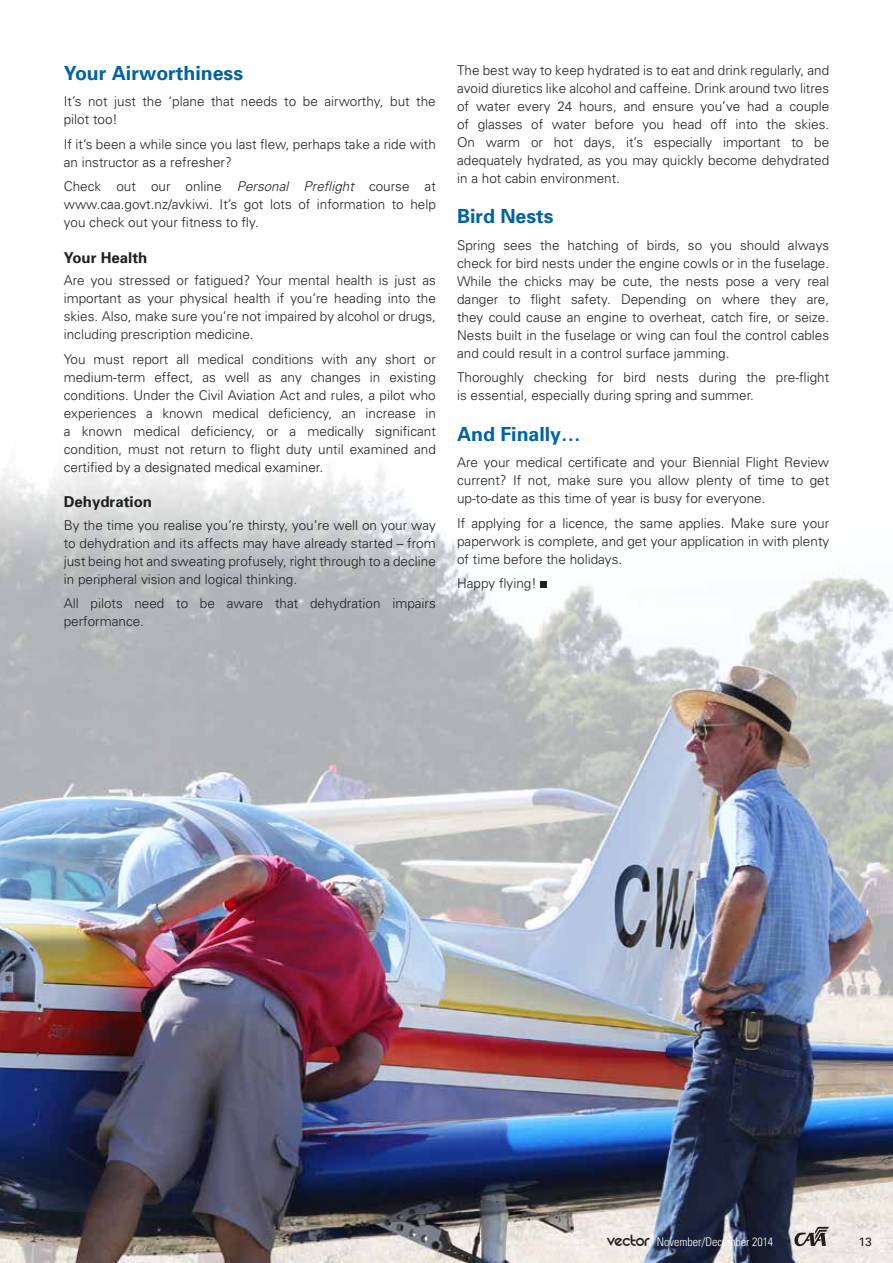
<style>
.page{position:relative;width:893px;height:1263px;background:#fff}
.page>*{position:absolute;margin:0;border:0;box-sizing:border-box;transform-origin:0 0}
.t1{font:700 19.5px "Univers";color:#0063a2}
.t2{font:700 15px "Univers";color:#231f20}
.t3{font:300 13.5px/18px "Univers";color:#231f20;text-align:justify}
.t4{font:300 condensed 12px "Univers";color:#fff}
.t5{font:12px "Univers";color:#231f20}
.s1{font-style:italic}
.s2{font-family:"REZ";font-weight:400;font-stretch:normal;font-size:18px;color:#231f20}
</style>
<div class="page">
<img style="left:0;top:460px;width:893px;height:803px">
<div style="left:540px;top:581px;width:7px;height:7px;background:#231f20"></div>
<svg style="left:794px;top:1227px;width:35px;height:19px"></svg>
<h1 class="t1" style="left:64px;top:60px;width:181px">Your Airworthiness</h1>
<p class="t3" style="left:64px;top:92px;width:374px">It’s not just the ‘plane that needs to be airworthy, but the pilot too!</p>
<p class="t3" style="left:64px;top:134px;width:374px">If it’s been a while since you last flew, perhaps take a ride with an instructor as a refresher?</p>
<p class="t3" style="left:64px;top:177px;width:374px">Check out our online <span class="s1">Personal Preflight</span> course at www.caa.govt.nz/avkiwi. It’s got lots of information to help you check out your fitness to fly.</p>
<p class="t2" style="left:64px;top:248px;width:85px">Your Health</p>
<p class="t3" style="left:64px;top:271px;width:374px">Are you stressed or fatigued? Your mental health is just as important as your physical health if you’re heading into the skies. Also, make sure you’re not impaired by alcohol or drugs, including prescription medicine.</p>
<p class="t3" style="left:64px;top:349px;width:374px">You must report all medical conditions with any short or medium-term effect, as well as any changes in existing conditions. Under the Civil Aviation Act and rules, a pilot who experiences a known medical deficiency, an increase in a known medical deficiency, or a medically significant condition, must not return to flight duty until examined and certified by a designated medical examiner.</p>
<p class="t2" style="left:64px;top:492px;width:90px">Dehydration</p>
<p class="t3" style="left:64px;top:515px;width:374px">By the time you realise you’re thirsty, you’re well on your way to dehydration and its affects may have already started – from just being hot and sweating profusely, right through to a decline in peripheral vision and logical thinking.</p>
<p class="t3" style="left:64px;top:594px;width:374px">All pilots need to be aware that dehydration impairs performance.</p>
<p class="t3" style="left:457px;top:61px;width:374px">The best way to keep hydrated is to eat and drink regularly, and avoid diuretics like alcohol and caffeine. Drink around two litres of water every 24 hours, and ensure you’ve had a couple of glasses of water before you head off into the skies.<br>On warm or hot days, it’s especially important to be adequately hydrated, as you may quickly become dehydrated in a hot cabin environment.</p>
<h1 class="t1" style="left:457px;top:204px;width:98px">Bird Nests</h1>
<p class="t3" style="left:457px;top:236px;width:374px">Spring sees the hatching of birds, so you should always check for bird nests under the engine cowls or in the fuselage.<br>While the chicks may be cute, the nests pose a very real danger to flight safety. Depending on where they are, they could cause an engine to overheat, catch fire, or seize.<br>Nests built in the fuselage or wing can foul the control cables and could result in a control surface jamming.</p>
<p class="t3" style="left:457px;top:368px;width:374px">Thoroughly checking for bird nests during the pre-flight is essential, especially during spring and summer.</p>
<h1 class="t1" style="left:457px;top:421px;width:125px">And Finally…</h1>
<p class="t3" style="left:457px;top:453px;width:374px">Are your medical certificate and your Biennial Flight Review current? If not, make sure you allow plenty of time to get up-to-date as this time of year is busy for everyone.</p>
<p class="t3" style="left:457px;top:513px;width:374px">If applying for a licence, the same applies. Make sure your paperwork is complete, and get your application in with plenty of time before the holidays.</p>
<p class="t3" style="left:457px;top:574px;width:81px">Happy flying!</p>
<p class="t4" style="left:607px;top:1235px;width:168px"><span class="s2">vector</span> November/December 2014</p>
<p class="t5" style="left:858px;top:1234px;width:15px">13</p>
</div>
